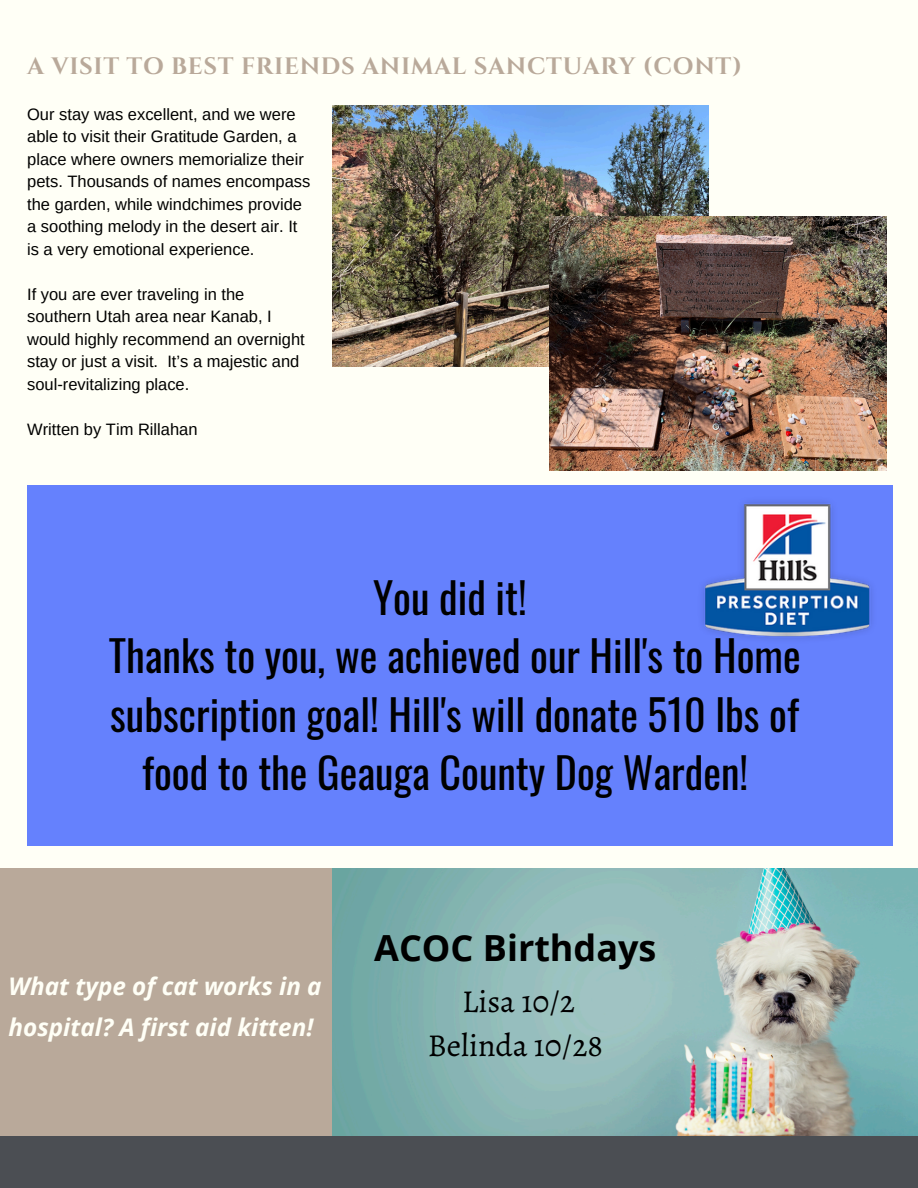
<style>
.page{position:relative;width:918px;height:1188px;background:#fffff6}
.page>*{position:absolute;margin:0;border:0;box-sizing:border-box;transform-origin:0 0}
.t1{font:42px/58.5px "Oswald";color:#000;text-align:center}
.t2{font:700 36px "Open Sans";color:#000}
.t3{font:31.95px/44px "Alegreya";color:#000;text-align:center}
.t4{font:italic 700 24.3px/40.5px "Open Sans";color:#fffff6}
.t5{font:700 23.7px "Cinzel";letter-spacing:.03em;color:#b9a99a}
.t6{font:16.5px/22.5px "Arimo";color:#000}
</style>
<div class="page">
<img style="left:333px;top:868px;width:585px;height:268px">
<div style="left:0;top:868px;width:332px;height:280px;background:#b9a99a"></div>
<div style="left:0;top:1136px;width:918px;height:52px;background:#4b4e53"></div>
<div style="left:27px;top:485px;width:866px;height:360px;background:#6581fd"></div>
<img style="left:702px;top:501px;width:170px;height:138px">
<img style="left:332px;top:105px;width:376px;height:261px">
<img style="left:549px;top:217px;width:338px;height:253px">
<h4 class="t5" style="left:27px;top:51px;width:716px">A VISIT TO BEST FRIENDS ANIMAL SANCTUARY (CONT)</h4>
<p class="t6" style="left:27px;top:103px;width:285px">Our stay was excellent, and we were able to visit their Gratitude Garden, a place where owners memorialize their pets. Thousands of names encompass the garden, while windchimes provide a soothing melody in the desert air. It is a very emotional experience.</p>
<p class="t6" style="left:27px;top:283px;width:279px">If you are ever traveling in the southern Utah area near Kanab, I would highly recommend an overnight stay or just a visit. It’s a majestic and soul-revitalizing place.</p>
<h1 class="t6" style="left:27px;top:418px;width:172px">Written by Tim Rillahan</h1>
<p class="t1" style="left:109px;top:566px;width:694px">You did it!<br>Thanks to you, we achieved our Hill's to Home subscription goal! Hill's will donate 510 lbs of food to the Geauga County Dog Warden!</p>
<p class="t4" style="left:9px;top:966px;width:315px">What type of cat works in a hospital? A first aid kitten!</p>
<p class="t2" style="left:374px;top:922px;width:284px">ACOC Birthdays</p>
<p class="t3" style="left:428px;top:979px;width:177px">Lisa 10/2<br>Belinda 10/28</p>
</div>
